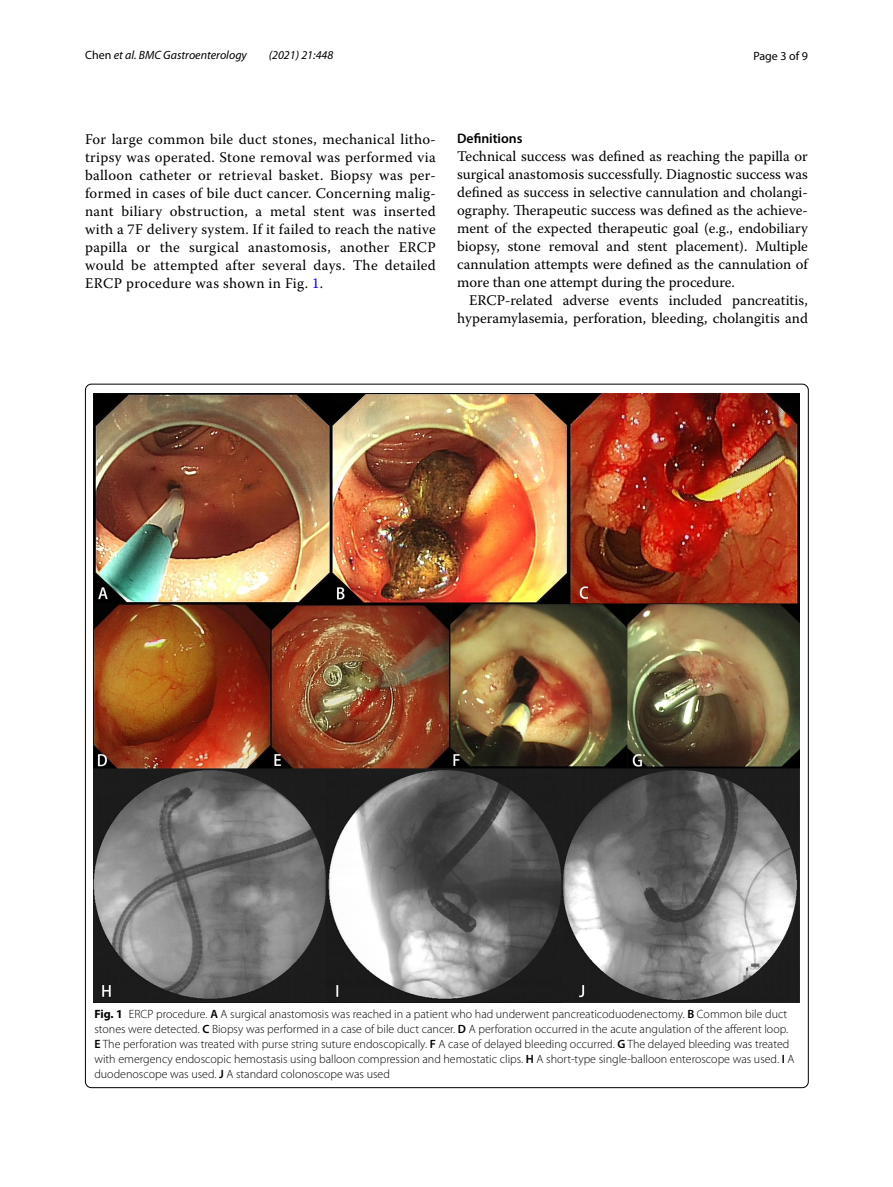
<style>
.page{position:relative;width:893px;height:1187px;background:#fff}
.page>*{position:absolute;margin:0;border:0;box-sizing:border-box;transform-origin:0 0}
.t1{font:14.7px/18px "Warnock Pro";color:#000;text-align:justify}
.t2{font:600 13.8px "Myriad Pro";color:#000}
.t3{font:300 12px/15px "Myriad Pro";color:#000}
.t4{font:italic 12px "Myriad Pro";color:#000}
.t5{font:12px "Myriad Pro";color:#000}
.s1{font-style:normal}
.s2{color:#00f}
.s3{font-weight:700}
.s4{font-weight:600}
</style>
<div class="page">
<img style="left:94px;top:393px;width:706px;height:609px">
<p class="t4" style="left:85px;top:48px;width:163px"><span class="s1">Chen</span> et al. BMC Gastroenterology</p>
<p class="t4" style="left:269px;top:48px;width:66px">(2021) 21:448</p>
<p class="t5" style="left:753px;top:48px;width:56px">Page 3 of 9</p>
<p class="t1" style="left:85px;top:130px;width:352px">For large common bile duct stones, mechanical litho&shy;tripsy was operated. Stone removal was performed via balloon catheter or retrieval basket. Biopsy was per&shy;formed in cases of bile duct cancer. Concerning malig&shy;nant biliary obstruction, a metal stent was inserted with a 7F delivery system. If it failed to reach the native papilla or the surgical anastomosis, another ERCP would be attempted after several days. The detailed ERCP procedure was shown in Fig. <span class="s2">1</span>.</p>
<p class="t2" style="left:457px;top:130px;width:67px">Definitions</p>
<p class="t1" style="left:457px;top:147px;width:352px">Technical success was defined as reaching the papilla or surgical anastomosis successfully. Diagnostic success was defined as success in selective cannulation and cholangi&shy;ography. Therapeutic success was defined as the achieve&shy;ment of the expected therapeutic goal (e.g., endobiliary biopsy, stone removal and stent placement). Multiple cannulation attempts were defined as the cannulation of more than one attempt during the procedure.</p>
<p class="t1" style="left:457px;top:291px;width:352px;text-align:right">ERCP-related adverse events included pancreatitis, hyperamylasemia, perforation, bleeding, cholangitis and</p>
<p class="t3" style="left:94px;top:1006px;width:702px"><span class="s3">Fig. 1</span> ERCP procedure. <span class="s4">A</span> A surgical anastomosis was reached in a patient who had underwent pancreaticoduodenectomy. <span class="s4">B</span> Common bile duct stones were detected. <span class="s4">C</span> Biopsy was performed in a case of bile duct cancer. <span class="s4">D</span> A perforation occurred in the acute angulation of the afferent loop.<br><span class="s4">E</span> The perforation was treated with purse string suture endoscopically. <span class="s4">F</span> A case of delayed bleeding occurred. <span class="s4">G</span> The delayed bleeding was treated with emergency endoscopic hemostasis using balloon compression and hemostatic clips. <span class="s4">H</span> A short-type single-balloon enteroscope was used. <span class="s4">I</span> A duodenoscope was used. <span class="s4">J</span> A standard colonoscope was used</p>
</div>
